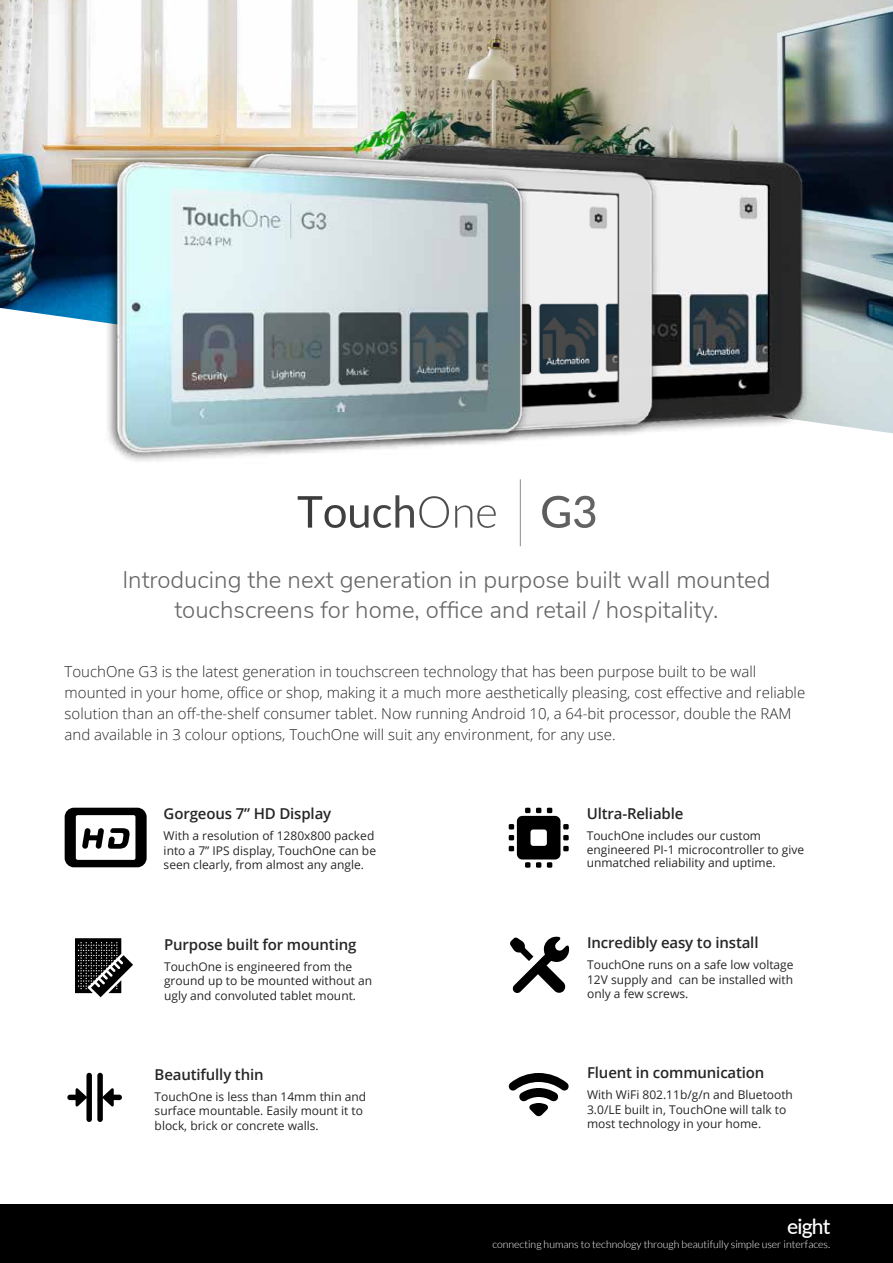
<style>
.page{position:relative;width:893px;height:1263px;background:#fff}
.page>*{position:absolute;margin:0;border:0;box-sizing:border-box;transform-origin:0 0}
.t1{font:300 24px/30px "Nunito Sans";color:#666;text-align:center}
.t2{font:500 21px "Lato";letter-spacing:-.04em;color:#fff}
.t3{font:300 15px/21px "Open Sans";color:#262626}
.t4{font:600 15px "Open Sans";letter-spacing:-.01em;color:#262626}
.t5{font:12px/14.4px "Open Sans";color:#262626}
.t6{font:300 10.5px "Lato";color:#fff}
</style>
<div class="page">
<div style="left:1px;top:1205px;width:892px;height:58px;background:#000"></div>
<svg style="left:65px;top:808px;width:82px;height:59px"></svg>
<svg style="left:509px;top:808px;width:60px;height:60px"></svg>
<svg style="left:76px;top:938px;width:57px;height:59px"></svg>
<svg style="left:510px;top:937px;width:59px;height:56px"></svg>
<svg style="left:67px;top:1073px;width:55px;height:49px"></svg>
<svg style="left:509px;top:1073px;width:60px;height:43px"></svg>
<img style="left:1px;top:0;width:892px;height:308px">
<svg style="left:1px;top:308px;width:892px;height:126px"></svg>
<img style="left:384px;top:135px;width:425px;height:299px">
<img style="left:234px;top:146px;width:425px;height:293px">
<img style="left:104px;top:153px;width:426px;height:308px">
<svg style="left:298px;top:495px;width:297px;height:33px"></svg>
<hr style="left:520px;top:480px;width:1px;height:66px;background:#979797">
<h1 class="t1" style="left:122px;top:563px;width:650px">Introducing the next generation in purpose built wall mounted touchscreens for home, office and retail / hospitality.</h1>
<p class="t3" style="left:65px;top:660px;width:742px">TouchOne G3 is the latest generation in touchscreen technology that has been purpose built to be wall mounted in your home, office or shop, making it a much more aesthetically pleasing, cost effective and reliable solution than an off-the-shelf consumer tablet. Now running Android 10, a 64-bit processor, double the RAM and available in 3 colour options, TouchOne will suit any environment, for any use.</p>
<p class="t4" style="left:164px;top:804px;width:169px">Gorgeous 7” HD Display</p>
<p class="t5" style="left:164px;top:828px;width:214px">With a resolution of 1280x800 packed into a 7” IPS display, TouchOne can be seen clearly, from almost any angle.</p>
<p class="t4" style="left:164px;top:934px;width:194px">Purpose built for mounting</p>
<p class="t5" style="left:164px;top:959px;width:210px">TouchOne is engineered from the ground up to be mounted without an ugly and convoluted tablet mount.</p>
<p class="t4" style="left:155px;top:1064px;width:111px">Beautifully thin</p>
<p class="t5" style="left:155px;top:1089px;width:213px">TouchOne is less than 14mm thin and surface mountable. Easily mount it to block, brick or concrete walls.</p>
<p class="t4" style="left:587px;top:803px;width:98px">Ultra-Reliable</p>
<p class="t5" style="left:587px;top:829px;width:219px;line-height:13.5px">TouchOne includes our custom engineered PI-1 microcontroller to give unmatched reliability and uptime.</p>
<p class="t4" style="left:587px;top:932px;width:173px">Incredibly easy to install</p>
<p class="t5" style="left:587px;top:957px;width:208px;text-align:justify">TouchOne runs on a safe low voltage 12V supply and can be installed with only a few screws.</p>
<p class="t4" style="left:587px;top:1063px;width:179px">Fluent in communication</p>
<p class="t5" style="left:587px;top:1087px;width:207px">With WiFi 802.11b/g/n and Bluetooth<br>3.0/LE built in, TouchOne will talk to most technology in your home.</p>
<h2 class="t2" style="left:787px;top:1211px;width:45px">eight</h2>
<p class="t6" style="left:492px;top:1238px;width:339px">connecting humans to technology through beautifully simple user interfaces.</p>
</div>
